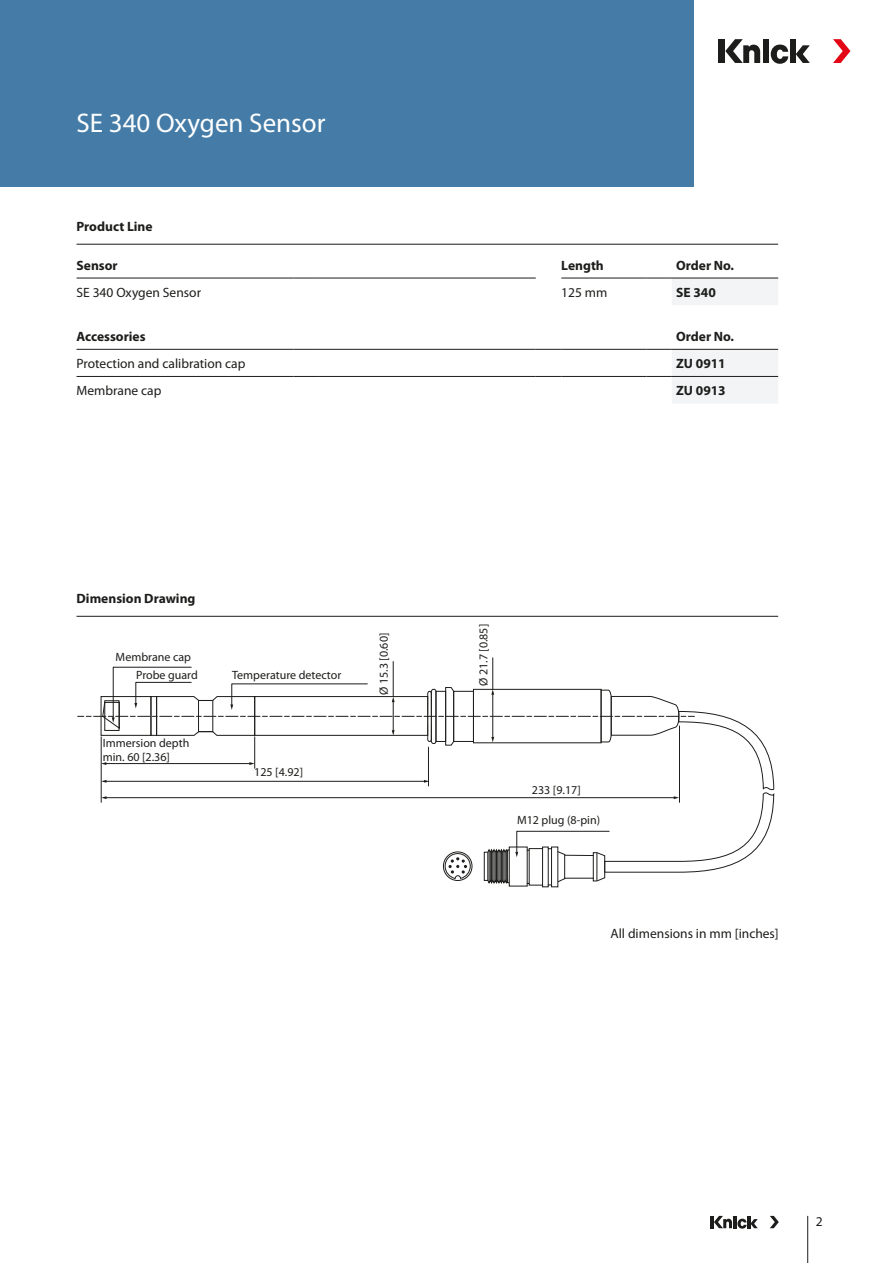
<style>
.page{position:relative;width:893px;height:1263px;background:#fff}
.page>*{position:absolute;margin:0;border:0;box-sizing:border-box;transform-origin:0 0}
.Headline{font:27px "Myriad Pro";color:#fff}
.Tabelle{font:13.5px "Myriad Pro";color:#1d1d1b}
.Zwischenüberschrift{font:700 13.5px "Myriad Pro";color:#1d1d1b}
.Tabelle_Headline{font:700 13.5px "Myriad Pro";color:#1d1d1b}
.Text{font:13.5px "Myriad Pro";color:#1d1d1b}
.Beschriftungen{font:12px/14.2px "Myriad Pro";color:#1d1d1b}
</style>
<div class="page">
<div style="left:0;top:0;width:693px;height:187px;background:#447ca7"></div>
<div style="left:719px;top:39px;width:6px;height:24px;background:#1d1d1b"></div>
<div style="left:790px;top:39px;width:6px;height:24px;background:#1d1d1b"></div>
<svg style="left:796px;top:45px;width:14px;height:18px"></svg>
<svg style="left:833px;top:39px;width:17px;height:24px"></svg>
<svg style="left:725px;top:39px;width:63px;height:25px"></svg>
<hr style="left:807px;top:1216px;width:1px;height:47px;background:#1d1d1b">
<hr style="left:710px;top:1216px;width:4px;height:12px;background:#1d1d1b">
<svg style="left:770px;top:1216px;width:9px;height:12px"></svg>
<svg style="left:714px;top:1216px;width:44px;height:12px"></svg>
<hr style="left:393px;top:661px;width:1px;height:35px;background:#1d1d1b">
<hr style="left:492px;top:658px;width:1px;height:31px;background:#1d1d1b">
<svg style="left:78px;top:667px;width:696px;height:220px"></svg>
<hr style="left:77px;top:616px;width:701px;height:1px;background:#1d1d1b">
<hr style="left:77px;top:244px;width:701px;height:1px;background:#1d1d1b">
<svg style="left:646px;top:278px;width:132px;height:125px"></svg>
<svg style="left:536px;top:349px;width:25px;height:1px"></svg>
<svg style="left:536px;top:376px;width:25px;height:1px"></svg>
<hr style="left:77px;top:278px;width:216px;height:1px;background:#1d1d1b">
<svg style="left:293px;top:278px;width:26px;height:1px"></svg>
<hr style="left:319px;top:278px;width:217px;height:1px;background:#1d1d1b">
<hr style="left:561px;top:278px;width:85px;height:1px;background:#1d1d1b">
<hr style="left:672px;top:278px;width:106px;height:1px;background:#1d1d1b">
<hr style="left:77px;top:349px;width:216px;height:1px;background:#1d1d1b">
<svg style="left:293px;top:349px;width:26px;height:1px"></svg>
<hr style="left:319px;top:349px;width:217px;height:1px;background:#1d1d1b">
<hr style="left:77px;top:376px;width:216px;height:1px;background:#1d1d1b">
<svg style="left:293px;top:376px;width:26px;height:1px"></svg>
<hr style="left:319px;top:376px;width:217px;height:1px;background:#1d1d1b">
<hr style="left:561px;top:349px;width:85px;height:1px;background:#1d1d1b">
<hr style="left:561px;top:376px;width:85px;height:1px;background:#1d1d1b">
<hr style="left:672px;top:349px;width:106px;height:1px;background:#1d1d1b">
<hr style="left:672px;top:376px;width:106px;height:1px;background:#1d1d1b">
<p class="Headline" style="left:77px;top:106px;width:251px">SE 340 Oxygen Sensor</p>
<p class="Tabelle_Headline" style="left:77px;top:218px;width:78px">Product Line</p>
<p class="Zwischenüberschrift" style="left:77px;top:256px;width:43px">Sensor</p>
<p class="Zwischenüberschrift" style="left:561px;top:256px;width:44px">Length</p>
<p class="Zwischenüberschrift" style="left:676px;top:256px;width:59px">Order No.</p>
<p class="Tabelle" style="left:77px;top:284px;width:126px">SE 340 Oxygen Sensor</p>
<p class="Tabelle" style="left:561px;top:284px;width:48px">125 mm</p>
<p class="Zwischenüberschrift" style="left:676px;top:283px;width:41px">SE 340</p>
<p class="Zwischenüberschrift" style="left:77px;top:327px;width:70px">Accessories</p>
<p class="Zwischenüberschrift" style="left:676px;top:327px;width:59px">Order No.</p>
<p class="Tabelle" style="left:77px;top:355px;width:170px">Protection and calibration cap</p>
<p class="Zwischenüberschrift" style="left:676px;top:355px;width:51px">ZU 0911</p>
<p class="Tabelle" style="left:77px;top:382px;width:86px">Membrane cap</p>
<p class="Zwischenüberschrift" style="left:676px;top:382px;width:51px">ZU 0913</p>
<p class="Tabelle_Headline" style="left:77px;top:590px;width:120px">Dimension Drawing</p>
<p class="Beschriftungen" style="left:116px;top:650px;width:77px">Membrane cap</p>
<p class="Beschriftungen" style="left:136px;top:667px;width:63px">Probe guard</p>
<p class="Beschriftungen" style="left:103px;top:735px;width:88px">Immersion depth min. 60 [2.36]</p>
<p class="Beschriftungen" style="left:232px;top:667px;width:111px">Temperature detector</p>
<p class="Beschriftungen" style="left:254px;top:765px;width:50px">125 [4.92]</p>
<p class="Beschriftungen" style="left:377px;top:695px;width:64px;rotate:-90deg">Ø 15.3 [0.60]</p>
<p class="Beschriftungen" style="left:476px;top:686px;width:64px;rotate:-90deg">Ø 21.7 [0.85]</p>
<p class="Beschriftungen" style="left:532px;top:782px;width:50px">233 [9.17]</p>
<p class="Beschriftungen" style="left:517px;top:812px;width:84px">M12 plug (8-pin)</p>
<p class="Text" style="left:611px;top:925px;width:170px">All dimensions in mm [inches]</p>
<p class="Tabelle" style="left:816px;top:1213px;width:8px">2</p>
</div>
